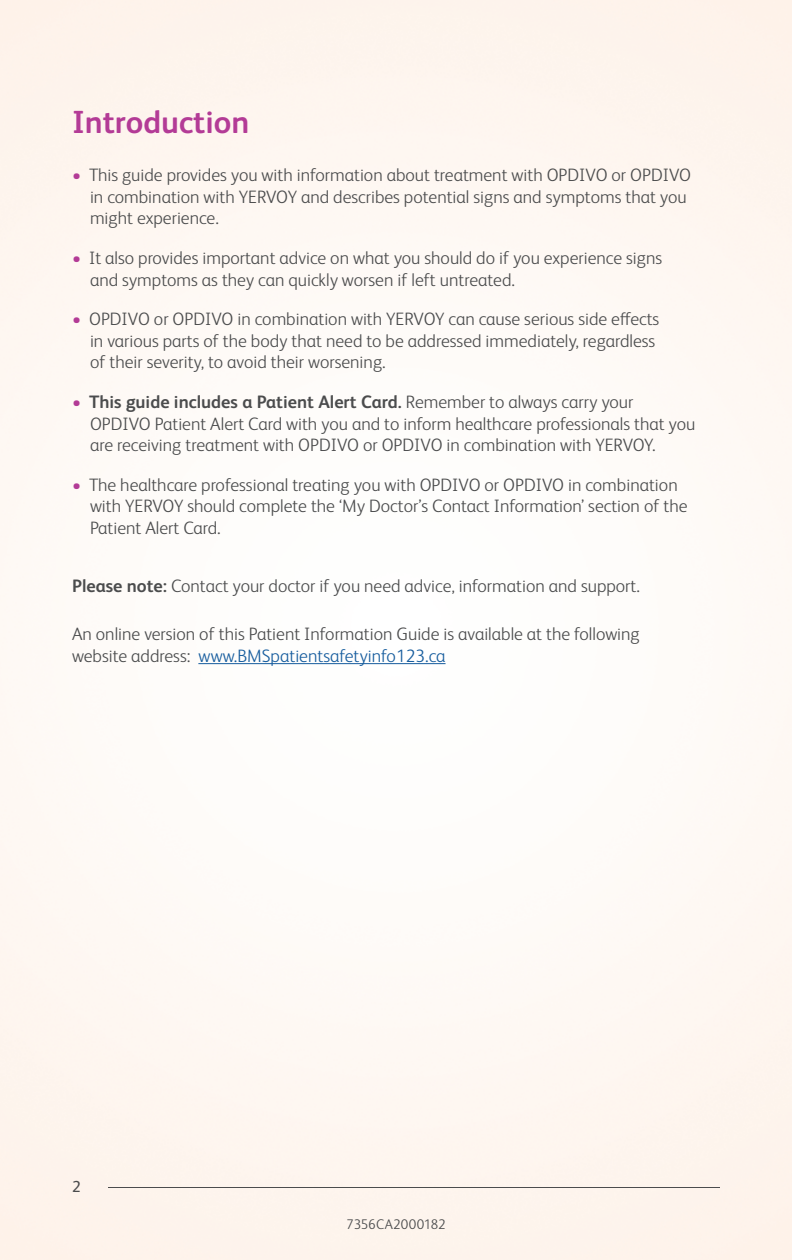
<style>
.page{position:relative;width:792px;height:1260px;background:#fff}
.page>*{position:absolute;margin:0;border:0;box-sizing:border-box;transform-origin:0 0}
.t1{font:700 32px "BMS Humanity";color:#b33b96}
.t2{font:300 18px/21.6px "BMS Humanity";color:#4b4c4d}
.t3{font:16px "BMS Humanity";color:#4b4c4d}
.t4{font:300 14px "BMS Humanity";color:#4b4c4d}
.s1{color:#b33b96}
.s2{font-weight:700}
.s3{color:#175d9e}
</style>
<div class="page">
<hr style="left:108px;top:1187px;width:612px;height:1px;background:#4b4c4d">
<hr style="left:198px;top:663px;width:248px;height:1px;background:#175d9e">
<h1 class="t1" style="left:72px;top:99px;width:179px">Introduction</h1>
<p class="t2" style="left:90px;top:163px;width:603px;text-indent:-18px"><span class="s1">•</span> This guide provides you with information about treatment with OPDIVO or OPDIVO in combination with YERVOY and describes potential signs and symptoms that you might experience.</p>
<p class="t2" style="left:90px;top:246px;width:574px;text-indent:-18px"><span class="s1">•</span> It also provides important advice on what you should do if you experience signs and symptoms as they can quickly worsen if left untreated.</p>
<p class="t2" style="left:90px;top:307px;width:571px;text-indent:-18px"><span class="s1">•</span> OPDIVO or OPDIVO in combination with YERVOY can cause serious side effects in various parts of the body that need to be addressed immediately, regardless of their severity, to avoid their worsening.</p>
<p class="t2" style="left:90px;top:390px;width:607px;text-indent:-18px"><span class="s1">•</span> <span class="s2">This guide includes a Patient Alert Card.</span> Remember to always carry your<br>OPDIVO Patient Alert Card with you and to inform healthcare professionals that you are receiving treatment with OPDIVO or OPDIVO in combination with YERVOY.</p>
<p class="t2" style="left:90px;top:473px;width:599px;text-indent:-18px"><span class="s1">•</span> The healthcare professional treating you with OPDIVO or OPDIVO in combination with YERVOY should complete the ‘My Doctor’s Contact Information’ section of the<br>Patient Alert Card.</p>
<p class="t2" style="left:72px;top:574px;width:569px"><span class="s2">Please note:</span> Contact your doctor if you need advice, information and support.</p>
<p class="t2" style="left:72px;top:622px;width:569px">An online version of this Patient Information Guide is available at the following website address: <span class="s3">www.BMSpatientsafetyinfo123.ca</span></p>
<p class="t3" style="left:72px;top:1175px;width:10px">2</p>
<p class="t4" style="left:346px;top:1214px;width:101px">7356CA2000182</p>
</div>
